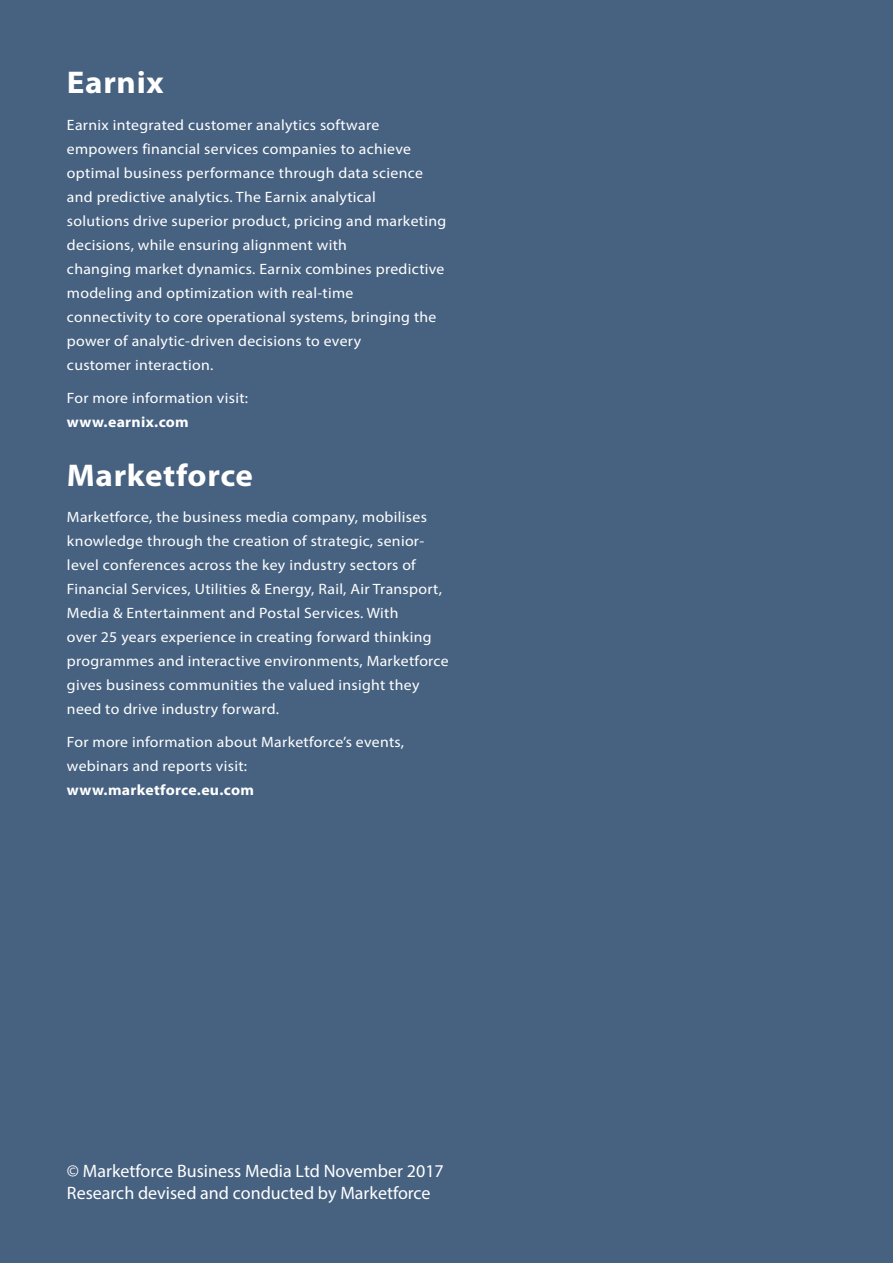
<style>
.page{position:relative;width:893px;height:1263px;background:#476281}
.page>*{position:absolute;margin:0;border:0;box-sizing:border-box;transform-origin:0 0}
.t1{font:700 31.5px "Myriad Pro";letter-spacing:.02em;color:#fff;scale:1.05 1}
.t2{font:18px/21.6px "Myriad Pro";color:#fff}
.t3{font:15px/24px "Myriad Pro";letter-spacing:.02em;color:#fff;scale:1.05 1}
.t4{font:700 15px "Myriad Pro";letter-spacing:.02em;color:#fff;scale:1.05 1}
</style>
<div class="page">
<h1 class="t1" style="left:67px;top:65px;width:94px">Earnix</h1>
<p class="t3" style="left:67px;top:113px;width:363px">Earnix integrated customer analytics software empowers financial services companies to achieve optimal business performance through data science and predictive analytics. The Earnix analytical<br>solutions drive superior product, pricing and marketing decisions, while ensuring alignment with<br>changing market dynamics. Earnix combines predictive modeling and optimization with real-time<br>connectivity to core operational systems, bringing the power of analytic-driven decisions to every<br>customer interaction.</p>
<p class="t3" style="left:67px;top:385px;width:174px">For more information visit:</p>
<p class="t4" style="left:67px;top:413px;width:118px">www.earnix.com</p>
<h1 class="t1" style="left:67px;top:457px;width:179px">Marketforce</h1>
<p class="t3" style="left:67px;top:505px;width:365px">Marketforce, the business media company, mobilises knowledge through the creation of strategic, senior&shy;level conferences across the key industry sectors of Financial Services, Utilities &amp; Energy, Rail, Air Transport, Media &amp; Entertainment and Postal Services. With<br>over 25 years experience in creating forward thinking programmes and interactive environments, Marketforce gives business communities the valued insight they need to drive industry forward.</p>
<p class="t3" style="left:67px;top:730px;width:323px">For more information about Marketforce’s events, webinars and reports visit:</p>
<p class="t4" style="left:67px;top:781px;width:180px">www.marketforce.eu.com</p>
<p class="t2" style="left:67px;top:1160px;width:378px">© Marketforce Business Media Ltd November 2017<br>Research devised and conducted by Marketforce</p>
</div>
